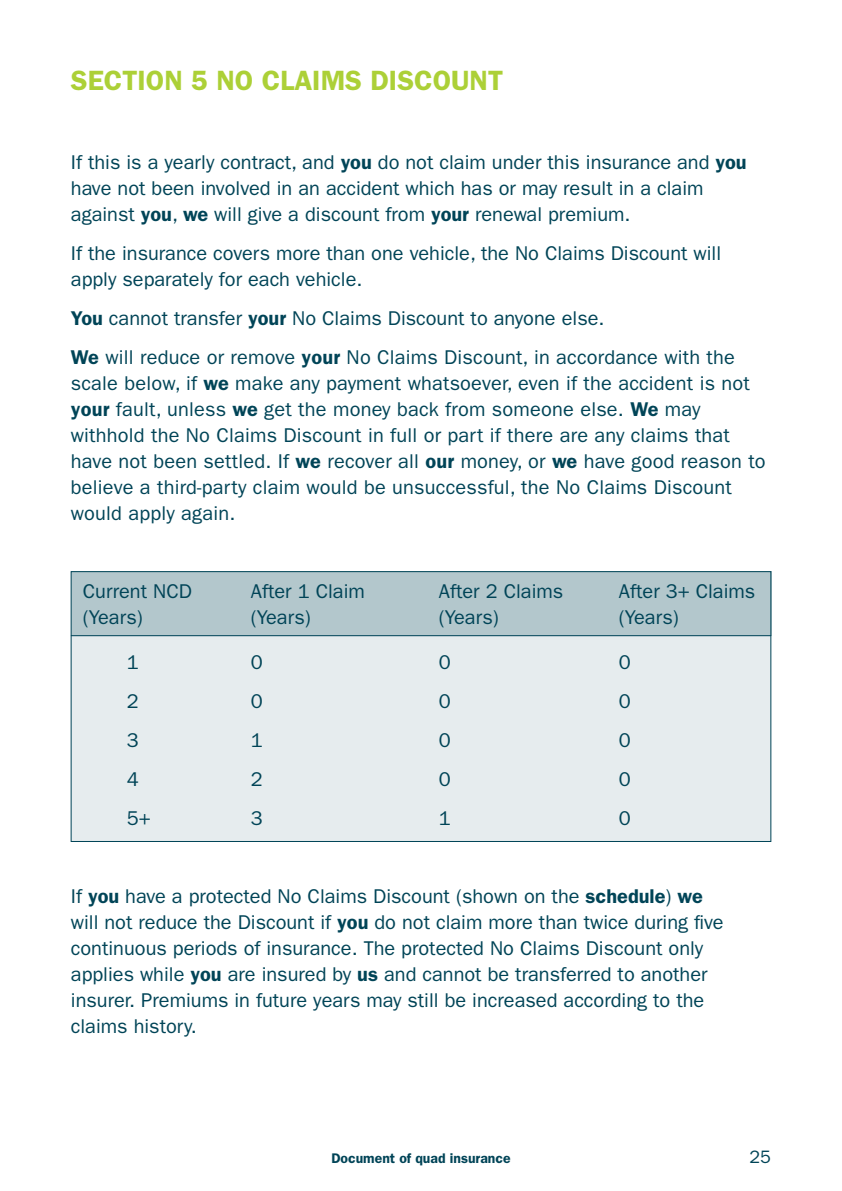
<style>
.page{position:relative;width:842px;height:1191px;background:#fff}
.page>*{position:absolute;margin:0;border:0;box-sizing:border-box;transform-origin:0 0}
.t1{font:600 28px "ITC Franklin Gothic Std";color:#acd037}
.t2{font:20px/26px "ITC Franklin Gothic Std";color:#004457}
.t3{font:18px "ITC Franklin Gothic Std";color:#004457}
.t4{font:600 14px "ITC Franklin Gothic Std";color:#004457}
.s1{font-weight:600}
</style>
<div class="page">
<div style="left:72px;top:635px;width:699px;height:206px;background:#e6ecee"></div>
<div style="left:71px;top:571px;width:700px;height:64px;background:#b3c7cc"></div>
<hr style="left:71px;top:635px;width:700px;height:1px;background:#004457">
<div style="left:71px;top:571px;width:700px;height:270px;border:1px solid #004457"></div>
<h1 class="t1" style="left:71px;top:64px;width:209px">Section 5 NO CLAIMS</h1>
<h1 class="t1" style="left:370px;top:64px;width:36px">DISCOUNT</h1>
<p class="t2" style="left:71px;top:149px;width:677px">If this is a yearly contract, and <span class="s1">you</span> do not claim under this insurance and <span class="s1">you </span>have not been involved in an accident which has or may result in a claim against <span class="s1">you</span>, <span class="s1">we</span> will give a discount from <span class="s1">your</span> renewal premium.</p>
<p class="t2" style="left:71px;top:240px;width:652px">If the insurance covers more than one vehicle, the No Claims Discount will apply separately for each vehicle.</p>
<p class="t2" style="left:71px;top:299px;width:666px;line-height:39px"><span class="s1">You</span> cannot transfer <span class="s1">your</span> No Claims Discount to anyone else.<br><span class="s1">We</span> will reduce or remove <span class="s1">your</span> No Claims Discount, in accordance with the</p>
<p class="t2" style="left:71px;top:370px;width:696px">scale below, if <span class="s1">we</span> make any payment whatsoever, even if the accident is not <span class="s1">your</span> fault, unless <span class="s1">we</span> get the money back from someone else. <span class="s1">We</span> may withhold the No Claims Discount in full or part if there are any claims that have not been settled. If <span class="s1">we</span> recover all <span class="s1">our</span> money, or <span class="s1">we</span> have good reason to believe a third-party claim would be unsuccessful, the No Claims Discount would apply again.</p>
<p class="t2" style="left:83px;top:578px;width:111px">Current NCD</p>
<p class="t2" style="left:251px;top:578px;width:115px">After 1 Claim</p>
<p class="t2" style="left:439px;top:578px;width:126px">After 2 Claims</p>
<p class="t2" style="left:619px;top:578px;width:138px">After 3+ Claims</p>
<p class="t2" style="left:83px;top:604px;width:61px">(Years)</p>
<p class="t2" style="left:251px;top:604px;width:61px">(Years)</p>
<p class="t2" style="left:439px;top:604px;width:61px">(Years)</p>
<p class="t2" style="left:619px;top:604px;width:61px">(Years)</p>
<p class="t2" style="left:127px;top:649px;width:13px">1</p>
<p class="t2" style="left:251px;top:649px;width:14px">0</p>
<p class="t2" style="left:439px;top:649px;width:13px">0</p>
<p class="t2" style="left:619px;top:649px;width:13px">0</p>
<p class="t2" style="left:127px;top:688px;width:13px">2</p>
<p class="t2" style="left:251px;top:688px;width:14px">0</p>
<p class="t2" style="left:439px;top:688px;width:13px">0</p>
<p class="t2" style="left:619px;top:688px;width:13px">0</p>
<p class="t2" style="left:127px;top:727px;width:13px">3</p>
<p class="t2" style="left:251px;top:727px;width:14px">1</p>
<p class="t2" style="left:439px;top:727px;width:13px">0</p>
<p class="t2" style="left:619px;top:727px;width:13px">0</p>
<p class="t2" style="left:127px;top:766px;width:13px">4</p>
<p class="t2" style="left:251px;top:766px;width:14px">2</p>
<p class="t2" style="left:439px;top:766px;width:13px">0</p>
<p class="t2" style="left:619px;top:766px;width:13px">0</p>
<p class="t2" style="left:127px;top:805px;width:25px">5+</p>
<p class="t2" style="left:251px;top:805px;width:13px">3</p>
<p class="t2" style="left:439px;top:805px;width:13px">1</p>
<p class="t2" style="left:619px;top:805px;width:13px">0</p>
<p class="t2" style="left:71px;top:883px;width:654px">If <span class="s1">you</span> have a protected No Claims Discount (shown on the <span class="s1">schedule</span>) <span class="s1">we </span>will not reduce the Discount if <span class="s1">you</span> do not claim more than twice during five continuous periods of insurance. The protected No Claims Discount only applies while <span class="s1">you</span> are insured by <span class="s1">us</span> and cannot be transferred to another insurer. Premiums in future years may still be increased according to the claims history.</p>
<p class="t4" style="left:331px;top:1149px;width:181px">Document of quad insurance</p>
<p class="t3" style="left:749px;top:1146px;width:23px">25</p>
</div>
